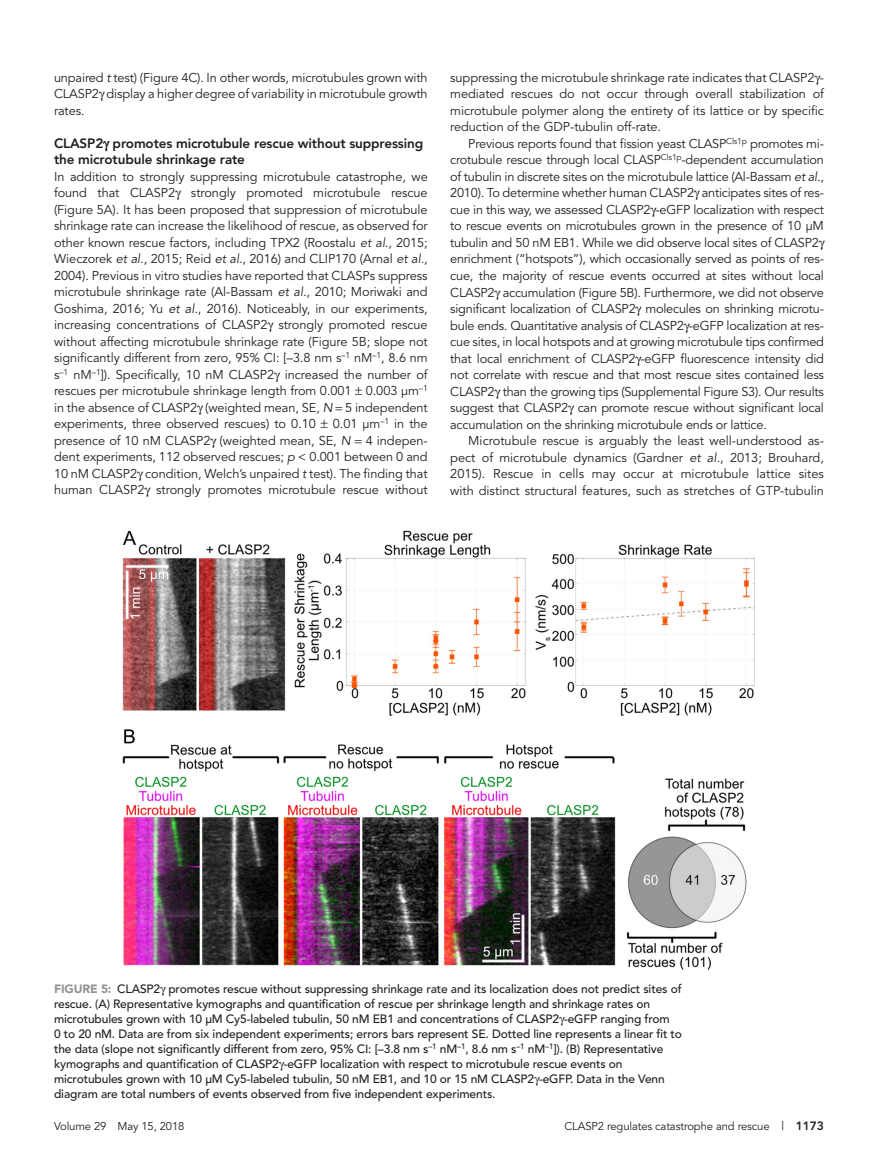
<style>
.page{position:relative;width:878px;height:1175px;background:#fff}
.page>*{position:absolute;margin:0;border:0;box-sizing:border-box;transform-origin:0 0}
.t1{font:800 13.5px/16.5px "Avenir";letter-spacing:-.01em;color:#231f20}
.Para{font:12.75px/16.5px "Avenir";letter-spacing:-.02em;color:#231f20;text-align:justify}
.ParaFL{font:12.75px/16.5px "Avenir";letter-spacing:-.005em;color:#231f20;text-align:justify}
.FigCaption_35_5p{font:500 12px/15px "Avenir";letter-spacing:-.01em;color:#231f20}
.t2{font:11.25px "Avenir";letter-spacing:-.01em;color:#231f20}
.s1{font-style:italic}
.s2{font-weight:900;color:#939598}
.s3{font-size:12px}
.s4{font-weight:800;font-size:12px}
</style>
<div class="page">
<img style="left:123px;top:530px;width:632px;height:440px">
<p class="Para" style="left:54px;top:69px;width:375px">unpaired <span class="s1">t</span> test) (Figure 4C). In other words, microtubules grown with CLASP2 display a higher degree of variability in microtubule growth rates.</p>
<h2 class="t1" style="left:54px;top:135px;width:371px">CLASP2 promotes microtubule rescue without suppressing the microtubule shrinkage rate</h2>
<p class="ParaFL" style="left:54px;top:168px;width:375px">In addition to strongly suppressing microtubule catastrophe, we found that CLASP2 strongly promoted microtubule rescue (Figure 5A). It has been proposed that suppression of microtubule shrinkage rate can increase the likelihood of rescue, as observed for other known rescue factors, including TPX2 (Roostalu <span class="s1">et al.</span>, 2015; Wieczorek <span class="s1">et al.</span>, 2015; Reid <span class="s1">et al.</span>, 2016) and CLIP170 (Arnal <span class="s1">et al.</span>, 2004). Previous in vitro studies have reported that CLASPs suppress microtubule shrinkage rate (Al-Bassam <span class="s1">et al.</span>, 2010; Moriwaki and Goshima, 2016; Yu <span class="s1">et al.</span>, 2016). Noticeably, in our experiments, increasing concentrations of CLASP2 strongly promoted rescue without affecting microtubule shrinkage rate (Figure 5B; slope not significantly different from zero, 95% CI: [–3.8 nm s<sup>–1</sup> nM<sup>–1</sup>, 8.6 nm s<sup>–1</sup> nM<sup>–1</sup>]). Specifically, 10 nM CLASP2 increased the number of rescues per microtubule shrinkage length from 0.001 0.003 µm<sup>–1 </sup>in the absence of CLASP2 (weighted mean, SE, <span class="s1">N</span> 5 independent experiments, three observed rescues) to 0.10</p>
<p class="ParaFL" style="left:54px;top:416px;width:375px;text-indent:279px">0.01 µm<sup>–1</sup> in the presence of 10 nM CLASP2 (weighted mean, SE, <span class="s1">N</span> 4 indepen&shy;dent experiments, 112 observed rescues; <span class="s1">p</span> &lt; 0.001 between 0 and 10 nM CLASP2 condition, Welch’s unpaired <span class="s1">t</span> test). The finding that human CLASP2 strongly promotes microtubule rescue without</p>
<p class="ParaFL" style="left:450px;top:70px;width:375px">suppressing the microtubule shrinkage rate indicates that CLASP2 - mediated rescues do not occur through overall stabilization of microtubule polymer along the entirety of its lattice or by specific reduction of the GDP-tubulin off-rate.</p>
<p class="Para" style="left:450px;top:136px;width:375px;text-align:left;text-indent:18px">Previous reports found that fission yeast CLASP<sup>Cls1p</sup> promotes mi&shy;crotubule rescue through local CLASP<sup>Cls1p</sup>-dependent accumulation of tubulin in discrete sites on the microtubule lattice (Al-Bassam <span class="s1">et al.</span>, 2010). To determine whether human CLASP2 anticipates sites of res&shy;cue in this way, we assessed CLASP2 -eGFP localization with respect to rescue events on microtubules grown in the presence of 10 µM tubulin and 50 nM EB1. While we did observe local sites of CLASP2 enrichment (“hotspots”), which occasionally served as points of res&shy;cue, the majority of rescue events occurred at sites without local CLASP2 accumulation (Figure 5B). Furthermore, we did not observe significant localization of CLASP2 molecules on shrinking microtu&shy;bule ends. Quantitative analysis of CLASP2 -eGFP localization at res&shy;cue sites, in local hotspots and at growing microtubule tips confirmed that local enrichment of CLASP2 -eGFP fluorescence intensity did not correlate with rescue and that most rescue sites contained less CLASP2 than the growing tips (Supplemental Figure S3). Our results suggest that CLASP2 can promote rescue without significant local accumulation on the shrinking microtubule ends or lattice.</p>
<p class="Para" style="left:450px;top:433px;width:375px;text-indent:18px">Microtubule rescue is arguably the least well-understood as&shy;pect of microtubule dynamics (Gardner <span class="s1">et al.</span>, 2013; Brouhard, 2015). Rescue in cells may occur at microtubule lattice sites with distinct structural features, such as stretches of GTP-tubulin</p>
<p class="FigCaption_35_5p" style="left:54px;top:981px;width:629px"><span class="s2">FIGURE 5:</span> CLASP2 promotes rescue without suppressing shrinkage rate and its localization does not predict sites of rescue. (A) Representative kymographs and quantification of rescue per shrinkage length and shrinkage rates on microtubules grown with 10 µM Cy5-labeled tubulin, 50 nM EB1 and concentrations of CLASP2 -eGFP ranging from<br>0 to 20 nM. Data are from six independent experiments; errors bars represent SE. Dotted line represents a linear fit to the data (slope not significantly different from zero, 95% CI: [–3.8 nm s<sup>–1</sup> nM<sup>–1</sup>, 8.6 nm s<sup>–1</sup> nM<sup>–1</sup>]). (B) Representative kymographs and quantification of CLASP2 -eGFP localization with respect to microtubule rescue events on microtubules grown with 10 µM Cy5-labeled tubulin, 50 nM EB1, and 10 or 15 nM CLASP2 -eGFP. Data in the Venn diagram are total numbers of events observed from five independent experiments.</p>
<p class="t2" style="left:54px;top:1119px;width:132px">Volume 29 May 15, 2018</p>
<p class="t2" style="left:564px;top:1119px;width:261px">CLASP2 regulates catastrophe and rescue <span class="s3">|</span> <span class="s4">1173</span></p>
</div>
